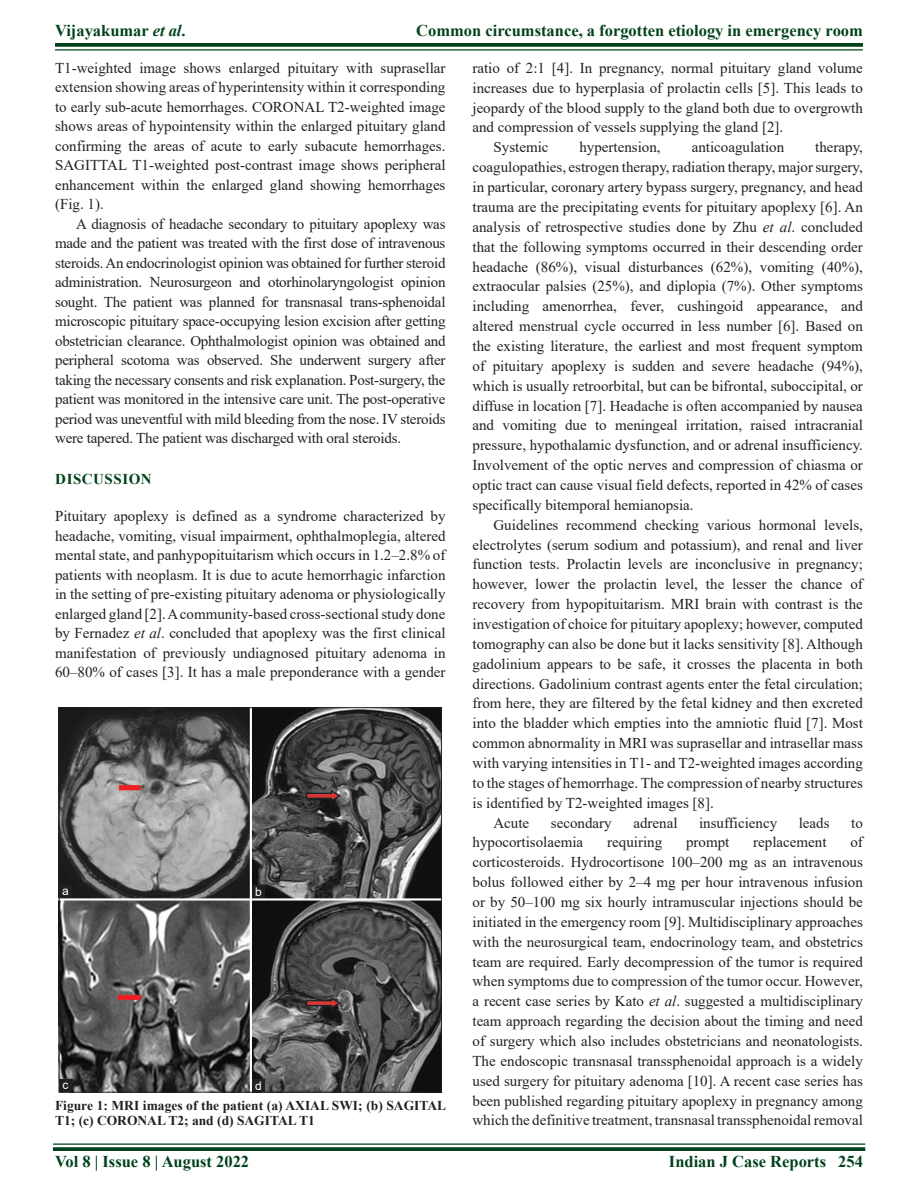
<style>
.page{position:relative;width:918px;height:1188px;background:#fff}
.page>*{position:absolute;margin:0;border:0;box-sizing:border-box;transform-origin:0 0}
.RF{font:700 16.5px "Times New Roman";color:#00421c}
.TX{font:15px/19.8px "Times New Roman";color:#231f20;text-align:justify}
.TXFL{font:15px/19.5px "Times New Roman";color:#231f20;text-align:justify}
.t1{font:700 15px "Times New Roman";letter-spacing:.035em;color:#00421c}
.FGC{font:700 13.5px/15px "Times New Roman";color:#231f20}
.LABEL{font:12px "Arial";color:#fff}
.s1{font-style:italic}
</style>
<div class="page">
<svg style="left:55px;top:43px;width:808px;height:4px;background:#0f4d29"></svg>
<hr style="left:55px;top:49px;width:808px;height:2px;background:#00421c">
<hr style="left:53px;top:1143px;width:812px;height:2px;background:#00421c">
<svg style="left:53px;top:1147px;width:812px;height:4px;background:#0f4d29"></svg>
<img style="left:61px;top:710px;width:379px;height:380px">
<div style="left:59px;top:708px;width:383px;height:384px;border:1px solid #231f20"></div>
<div style="left:252px;top:1080px;width:13px;height:12px;background:#231f20"></div>
<div style="left:59px;top:1079px;width:13px;height:13px;background:#231f20"></div>
<div style="left:252px;top:886px;width:13px;height:12px;background:#231f20"></div>
<div style="left:59px;top:886px;width:13px;height:12px;background:#231f20"></div>
<p class="RF" style="left:55px;top:18px;width:132px">Vijayakumar <span class="s1">et al</span>.</p>
<p class="RF" style="left:416px;top:18px;width:448px">Common circumstance, a forgotten etiology in emergency room</p>
<p class="TX" style="left:55px;top:58px;width:392px">T1-weighted image shows enlarged pituitary with suprasellar extension showing areas of hyperintensity within it corresponding to early sub-acute hemorrhages. CORONAL T2-weighted image shows areas of hypointensity within the enlarged pituitary gland confirming the areas of acute to early subacute hemorrhages.<br>SAGITTAL T1-weighted post-contrast image shows peripheral enhancement within the enlarged gland showing hemorrhages (Fig. 1).</p>
<p class="TX" style="left:55px;top:214px;width:392px;text-indent:21px">A diagnosis of headache secondary to pituitary apoplexy was made and the patient was treated with the first dose of intravenous steroids. An endocrinologist opinion was obtained for further steroid administration. Neurosurgeon and otorhinolaryngologist opinion sought. The patient was planned for transnasal trans-sphenoidal microscopic pituitary space-occupying lesion excision after getting obstetrician clearance. Ophthalmologist opinion was obtained and peripheral scotoma was observed. She underwent surgery after taking the necessary consents and risk explanation. Post-surgery, the patient was monitored in the intensive care unit. The post-operative period was uneventful with mild bleeding from the nose. IV steroids were tapered. The patient was discharged with oral steroids.</p>
<h1 class="t1" style="left:55px;top:468px;width:98px">DISCUSSION</h1>
<p class="TXFL" style="left:55px;top:506px;width:392px">Pituitary apoplexy is defined as a syndrome characterized by headache, vomiting, visual impairment, ophthalmoplegia, altered mental state, and panhypopituitarism which occurs in 1.2–2.8% of patients with neoplasm. It is due to acute hemorrhagic infarction in the setting of pre-existing pituitary adenoma or physiologically enlarged gland [2]. Acommunity-based cross-sectional study done by Fernadez <span class="s1">et al</span>. concluded that apoplexy was the first clinical manifestation of previously undiagnosed pituitary adenoma in 60–80% of cases [3]. It has a male preponderance with a gender</p>
<p class="LABEL" style="left:62px;top:883px;width:8px">a</p>
<p class="LABEL" style="left:255px;top:884px;width:8px">b</p>
<p class="LABEL" style="left:62px;top:1077px;width:7px">c</p>
<p class="LABEL" style="left:255px;top:1078px;width:8px">d</p>
<p class="FGC" style="left:55px;top:1098px;width:393px">Figure 1: MRI images of the patient (a) AXIAL SWI; (b) SAGITAL<br>T1; (c) CORONAL T2; and (d) SAGITAL T1</p>
<p class="TXFL" style="left:472px;top:58px;width:392px">ratio of 2:1 [4]. In pregnancy, normal pituitary gland volume increases due to hyperplasia of prolactin cells [5]. This leads to jeopardy of the blood supply to the gland both due to overgrowth and compression of vessels supplying the gland [2].</p>
<p class="TX" style="left:494px;top:137px;width:57px">Systemic</p>
<p class="TX" style="left:579px;top:137px;width:83px">hypertension,</p>
<p class="TX" style="left:692px;top:137px;width:94px">anticoagulation</p>
<p class="TX" style="left:472px;top:137px;width:392px;text-indent:343px">therapy, coagulopathies, estrogen therapy, radiation therapy, major surgery, in particular, coronary artery bypass surgery, pregnancy, and head trauma are the precipitating events for pituitary apoplexy [6]. An analysis of retrospective studies done by Zhu <span class="s1">et al</span>. concluded that the following symptoms occurred in their descending order headache (86%), visual disturbances (62%), vomiting (40%), extraocular palsies (25%), and diplopia (7%). Other symptoms including amenorrhea, fever, cushingoid appearance, and altered menstrual cycle occurred in less number [6]. Based on the existing literature, the earliest and most frequent symptom of pituitary apoplexy is sudden and severe headache (94%), which is usually retroorbital, but can be bifrontal, suboccipital, or diffuse in location [7]. Headache is often accompanied by nausea and vomiting due to meningeal irritation, raised intracranial pressure, hypothalamic dysfunction, and or adrenal insufficiency.<br>Involvement of the optic nerves and compression of chiasma or optic tract can cause visual field defects, reported in 42% of cases specifically bitemporal hemianopsia.</p>
<p class="TX" style="left:472px;top:514px;width:392px;text-indent:21px">Guidelines recommend checking various hormonal levels, electrolytes (serum sodium and potassium), and renal and liver function tests. Prolactin levels are inconclusive in pregnancy; however, lower the prolactin level, the lesser the chance of recovery from hypopituitarism. MRI brain with contrast is the investigation of choice for pituitary apoplexy; however, computed tomography can also be done but it lacks sensitivity [8]. Although gadolinium appears to be safe, it crosses the placenta in both directions. Gadolinium contrast agents enter the fetal circulation; from here, they are filtered by the fetal kidney and then excreted into the bladder which empties into the amniotic fluid [7]. Most common abnormality in MRI was suprasellar and intrasellar mass with varying intensities in T1- and T2-weighted images according to the stages of hemorrhage. The compression of nearby structures is identified by T2-weighted images [8].</p>
<p class="TX" style="left:494px;top:812px;width:37px">Acute</p>
<p class="TX" style="left:551px;top:812px;width:62px">secondary</p>
<p class="TX" style="left:633px;top:812px;width:46px">adrenal</p>
<p class="TX" style="left:699px;top:812px;width:80px">insufficiency</p>
<p class="TX" style="left:799px;top:812px;width:32px">leads</p>
<p class="TX" style="left:851px;top:812px;width:13px">to</p>
<p class="TX" style="left:472px;top:832px;width:112px">hypocortisolaemia</p>
<p class="TX" style="left:607px;top:832px;width:56px">requiring</p>
<p class="TX" style="left:686px;top:832px;width:45px">prompt</p>
<p class="TX" style="left:753px;top:832px;width:75px">replacement</p>
<p class="TX" style="left:472px;top:832px;width:392px;text-indent:378px">of corticosteroids. Hydrocortisone 100–200 mg as an intravenous bolus followed either by 2–4 mg per hour intravenous infusion or by 50–100 mg six hourly intramuscular injections should be initiated in the emergency room [9]. Multidisciplinary approaches with the neurosurgical team, endocrinology team, and obstetrics team are required. Early decompression of the tumor is required when symptoms due to compression of the tumor occur. However, a recent case series by Kato <span class="s1">et al</span>. suggested a multidisciplinary team approach regarding the decision about the timing and need of surgery which also includes obstetricians and neonatologists.<br>The endoscopic transnasal transsphenoidal approach is a widely used surgery for pituitary adenoma [10]. A recent case series has been published regarding pituitary apoplexy in pregnancy among which the definitive treatment, transnasal transsphenoidal removal</p>
<p class="RF" style="left:55px;top:1150px;width:196px">Vol 8 | Issue 8 | August 2022</p>
<p class="RF" style="left:669px;top:1150px;width:195px">Indian J Case Reports 254</p>
</div>
